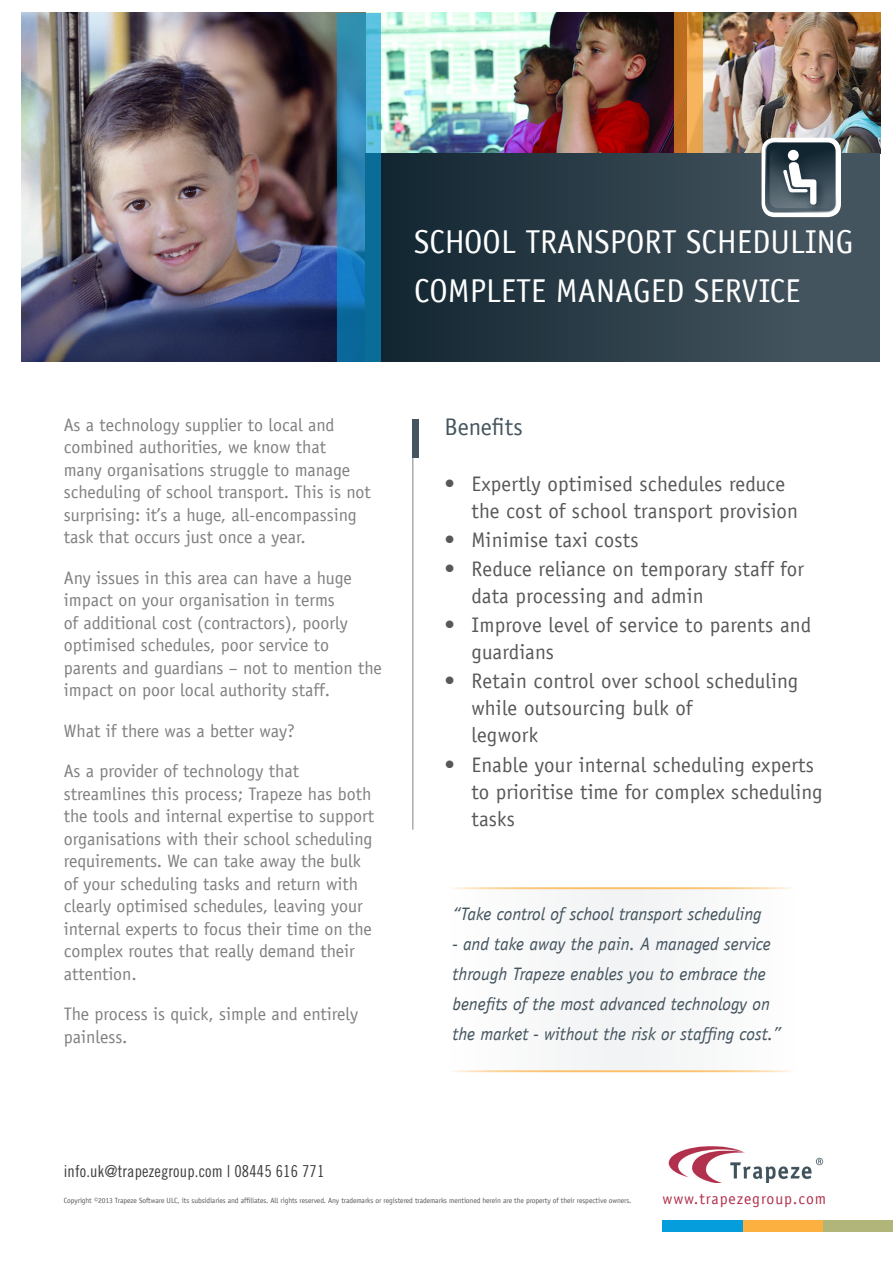
<style>
.page{position:relative;width:893px;height:1263px;background:#fff}
.page>*{position:absolute;margin:0;border:0;box-sizing:border-box;transform-origin:0 0}
.t1{font:33px "Officina Sans LT";color:#fff}
.t2{font:24px "Officina Sans LT";color:#45555f}
.t3{font:21px/27px "Officina Sans LT";letter-spacing:.01em;color:#57585a}
.t4{font:18px/22.5px "Officina Sans LT";color:#7f7f7f}
.t5{font:italic 18px/30px "Officina Sans LT";color:#45555f}
.t6{font:16.5px "Trade Gothic Cond Eighteen";letter-spacing:.01em;color:#3e3e3f}
.t7{font:15.75px "Officina Sans LT";letter-spacing:.06em;color:#b1314d}
.t8{font:7.5px "Officina Sans LT";letter-spacing:-.01em;color:#57585a}
</style>
<div class="page">
<img style="left:381px;top:13px;width:499px;height:140px">
<img style="left:21px;top:13px;width:317px;height:348px">
<hr style="left:412px;top:419px;width:1px;height:411px;background:#808285">
<div style="left:412px;top:419px;width:7px;height:38px;background:#45555f"></div>
<svg style="left:674px;top:13px;width:29px;height:140px;background:#d68c39"></svg>
<img style="left:668px;top:1146px;width:156px;height:36px">
<div style="left:662px;top:1220px;width:82px;height:11px;background:#069ddc"></div>
<div style="left:744px;top:1220px;width:81px;height:11px;background:#fbb03f"></div>
<div style="left:824px;top:1220px;width:69px;height:11px;background:#b1b579"></div>
<div style="left:366px;top:153px;width:514px;height:208px;background:linear-gradient(to right,#112530,#4a5a64)"></div>
<svg style="left:338px;top:13px;width:43px;height:348px;background:#2887b3"></svg>
<div style="left:761px;top:138px;width:80px;height:79px;background:#fff;border-radius:13px"></div>
<svg style="left:765px;top:141px;width:72px;height:72px"></svg>
<div style="left:771px;top:149px;width:59px;height:58px;background:linear-gradient(to bottom,#142732,#697780);border-radius:7px"></div>
<div style="left:770px;top:148px;width:61px;height:60px;border:2px solid #fff;border-radius:7px"></div>
<div style="left:764px;top:140px;width:74px;height:74px;border:2px solid #fff;border-radius:9px"></div>
<div style="left:779px;top:145px;width:49px;height:71px;background:#112530;opacity:.75"></div>
<div style="left:788px;top:150px;width:11px;height:11px;background:#fff;border-radius:50%"></div>
<svg style="left:783px;top:162px;width:34px;height:43px"></svg>
<div style="left:450px;top:887px;width:346px;height:185px;background:#f2f3f4"></div>
<hr style="left:450px;top:887px;width:346px;height:2px;background:#fdbf66">
<hr style="left:450px;top:1070px;width:346px;height:2px;background:#fdbf66">
<p class="t1" style="left:414px;top:222px;width:441px">SCHOOL TRANSPORT SCHEDULING</p>
<p class="t1" style="left:414px;top:272px;width:388px">COMPLETE MANAGED SERVICE</p>
<p class="t4" style="left:64px;top:413px;width:309px">As a technology supplier to local and combined authorities, we know that<br>many organisations struggle to manage scheduling of school transport. This is not surprising: it’s a huge, all-encompassing task that occurs just once a year.</p>
<p class="t4" style="left:64px;top:566px;width:320px">Any issues in this area can have a huge impact on your organisation in terms<br>of additional cost (contractors), poorly optimised schedules, poor service to parents and guardians – not to mention the impact on poor local authority staff.</p>
<p class="t4" style="left:64px;top:719px;width:233px">What if there was a better way?</p>
<p class="t4" style="left:64px;top:760px;width:312px">As a provider of technology that streamlines this process; Trapeze has both the tools and internal expertise to support organisations with their school scheduling requirements. We can take away the bulk of your scheduling tasks and return with clearly optimised schedules, leaving your internal experts to focus their time on the complex routes that really demand their attention.</p>
<p class="t4" style="left:64px;top:1003px;width:296px">The process is quick, simple and entirely painless.</p>
<p class="t2" style="left:444px;top:413px;width:80px">Benefits</p>
<p class="t3" style="left:471px;top:470px;width:328px;text-indent:-27px">• Expertly optimised schedules reduce the cost of school transport provision</p>
<p class="t3" style="left:444px;top:526px;width:196px">• Minimise taxi costs</p>
<p class="t3" style="left:471px;top:555px;width:334px;text-indent:-27px">• Reduce reliance on temporary staff for data processing and admin</p>
<p class="t3" style="left:471px;top:612px;width:341px;text-indent:-27px">• Improve level of service to parents and guardians</p>
<p class="t3" style="left:471px;top:668px;width:328px;text-indent:-27px">• Retain control over school scheduling while outsourcing bulk of<br>legwork</p>
<p class="t3" style="left:471px;top:751px;width:353px;text-indent:-27px">• Enable your internal scheduling experts to prioritise time for complex scheduling tasks</p>
<p class="t5" style="left:452px;top:899px;width:311px">“Take control of school transport scheduling</p>
<p class="t5" style="left:452px;top:929px;width:331px">- and take away the pain. A managed service through Trapeze enables you to embrace the benefits of the most advanced technology on the market - without the risk or staffing cost.”</p>
<p class="t6" style="left:64px;top:1162px;width:262px">info.uk@trapezegroup.com | 08445 616 771</p>
<p class="t8" style="left:64px;top:1196px;width:569px">Copyright ©2013 Trapeze Software ULC, its subsidiaries and affiliates. All rights reserved. Any trademarks or registered trademarks mentioned herein are the property of their respective owners.</p>
<p class="t7" style="left:662px;top:1189px;width:165px">www.trapezegroup.com</p>
</div>
